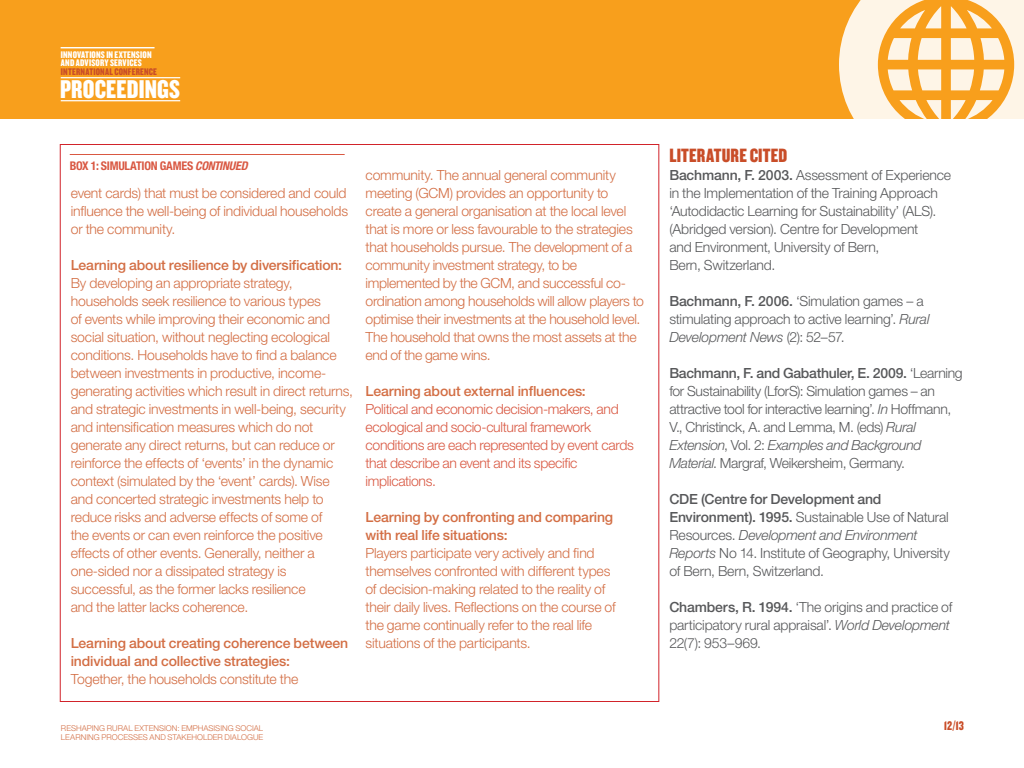
<style>
.page{position:relative;width:1024px;height:768px;background:#fff}
.page>*{position:absolute;margin:0;border:0;box-sizing:border-box;transform-origin:0 0}
.t1{font:26.7px "Knockout HTF69 Full Liteweight";letter-spacing:.005em;color:#fff}
.t2{font:20px "Knockout HTF69 Full Liteweight";letter-spacing:.01em;color:#c94d28}
.t3{font:300 14px/18px "Helvetica Neue";letter-spacing:-.015em;color:#d36e44}
.t4{font:300 14px/18px "Helvetica Neue";letter-spacing:-.015em;color:#57585a}
.t5{font:500 14px/18px "Helvetica Neue";letter-spacing:-.01em;color:#d36e44}
.t6{font:300 14px/18px "Helvetica Neue";letter-spacing:-.02em;color:#d95842}
.t7{font:13px "Knockout HTF69 Full Liteweight";color:#c94d28}
.t8{font:700 condensed 12px "Helvetica Neue";letter-spacing:-.02em;color:#d95842}
.t9{font:10px/8.5px "Knockout HTF69 Full Liteweight";letter-spacing:.015em;color:#fff}
.t10{font:10px "Knockout HTF69 Full Liteweight";letter-spacing:.015em;color:#c94d28}
.t11{font:300 8px/9px "Helvetica Neue";letter-spacing:.005em;color:#d36e44}
.s1{font-style:italic}
.s2{font-weight:500}
</style>
<div class="page">
<div style="left:0;top:0;width:1024px;height:119px;background:#f89f1c"></div>
<hr style="left:61px;top:77px;width:119px;height:1px;background:#fff">
<hr style="left:61px;top:100px;width:119px;height:1px;background:#fff">
<hr style="left:61px;top:47px;width:94px;height:1px;background:#fff">
<svg style="left:839px;top:0;width:185px;height:119px;fill:#fef5e7"></svg>
<svg style="left:951px;top:38px;width:23px;height:22px"></svg>
<svg style="left:951px;top:6px;width:41px;height:22px"></svg>
<svg style="left:951px;top:69px;width:23px;height:21px"></svg>
<svg style="left:951px;top:100px;width:42px;height:19px"></svg>
<hr style="left:70px;top:154px;width:275px;height:1px;background:#d95842">
<p class="t9" style="left:61px;top:50px;width:92px">INNOVATIONS IN EXTENSION<br>AND ADVISORY SERVICES</p>
<p class="t10" style="left:61px;top:66px;width:97px">INTERNATIONAL CONFERENCE</p>
<h1 class="t1" style="left:60px;top:75px;width:122px">PROCEEDINGS</h1>
<p class="t8" style="left:70px;top:158px;width:139px">BOX 1: SIMULATION GAMES <span class="s1">CONTINUED</span></p>
<p class="t3" style="left:71px;top:184px;width:279px;text-align:justify">event cards) that must be considered and could influence the well-being of individual households or the community.</p>
<p class="t5" style="left:71px;top:256px;width:273px">Learning about resilience by diversification:</p>
<p class="t3" style="left:71px;top:274px;width:284px">By developing an appropriate strategy, households seek resilience to various types<br>of events while improving their economic and social situation, without neglecting ecological conditions. Households have to find a balance between investments in productive, income&shy;generating activities which result in direct returns, and strategic investments in well-being, security and intensification measures which do not generate any direct returns, but can reduce or reinforce the effects of ‘events’ in the dynamic context (simulated by the ‘event’ cards). Wise and concerted strategic investments help to reduce risks and adverse effects of some of<br>the events or can even reinforce the positive effects of other events. Generally, neither a one-sided nor a dissipated strategy is successful, as the former lacks resilience<br>and the latter lacks coherence.</p>
<p class="t5" style="left:71px;top:634px;width:279px">Learning about creating coherence between individual and collective strategies:</p>
<p class="t3" style="left:71px;top:670px;width:229px">Together, the households constitute the</p>
<p class="t3" style="left:366px;top:166px;width:280px">community. The annual general community meeting (GCM) provides an opportunity to create a general organisation at the local level that is more or less favourable to the strategies that households pursue. The development of a community investment strategy, to be implemented by the GCM, and successful co&shy;ordination among households will allow players to optimise their investments at the household level.<br>The household that owns the most assets at the end of the game wins.</p>
<p class="t5" style="left:366px;top:382px;width:222px">Learning about external influences:</p>
<p class="t6" style="left:366px;top:400px;width:270px">Political and economic decision-makers, and ecological and socio-cultural framework conditions are each represented by event cards that describe an event and its specific implications.</p>
<p class="t5" style="left:366px;top:508px;width:249px">Learning by confronting and comparing with real life situations:</p>
<p class="t3" style="left:366px;top:544px;width:252px">Players participate very actively and find themselves confronted with different types of decision-making related to the reality of their daily lives. Reflections on the course of the game continually refer to the real life situations of the participants.</p>
<h2 class="t2" style="left:669px;top:145px;width:120px">LITERATURE CITED</h2>
<p class="t4" style="left:669px;top:166px;width:283px"><span class="s2">Bachmann, F. 2003.</span> Assessment of Experience in the Implementation of the Training Approach ‘Autodidactic Learning for Sustainability’ (ALS). (Abridged version). Centre for Development<br>and Environment, University of Bern,<br>Bern, Switzerland.</p>
<p class="t4" style="left:669px;top:292px;width:262px"><span class="s2">Bachmann, F. 2006.</span> ‘Simulation games – a stimulating approach to active learning’. <span class="s1">Rural<br>Development News</span> (2): 52–57.</p>
<p class="t4" style="left:669px;top:364px;width:295px"><span class="s2">Bachmann, F. and Gabathuler, E. 2009.</span> ‘Learning for Sustainability (LforS): Simulation games – an attractive tool for interactive learning’. <span class="s1">In</span> Hoffmann, V., Christinck, A. and Lemma, M. (eds) <span class="s1">Rural Extension</span>, Vol. 2: <span class="s1">Examples and Background Material</span>. Margraf, Weikersheim, Germany.</p>
<p class="t4" style="left:669px;top:490px;width:282px"><span class="s2">CDE (Centre for Development and Environment). 1995.</span> Sustainable Use of Natural Resources. <span class="s1">Development and Environment Reports</span> No 14. Institute of Geography, University of Bern, Bern, Switzerland.</p>
<p class="t4" style="left:669px;top:598px;width:284px"><span class="s2">Chambers, R. 1994.</span> ‘The origins and practice of participatory rural appraisal’. <span class="s1">World Development<br></span>22(7): 953–969.</p>
<p class="t11" style="left:61px;top:723px;width:204px">RESHAPING RURAL EXTENSION: EMPHASISING SOCIAL<br>LEARNING PROCESSES AND STAKEHOLDER DIALOGUE</p>
<p class="t7" style="left:944px;top:719px;width:22px">12/13</p>
</div>
